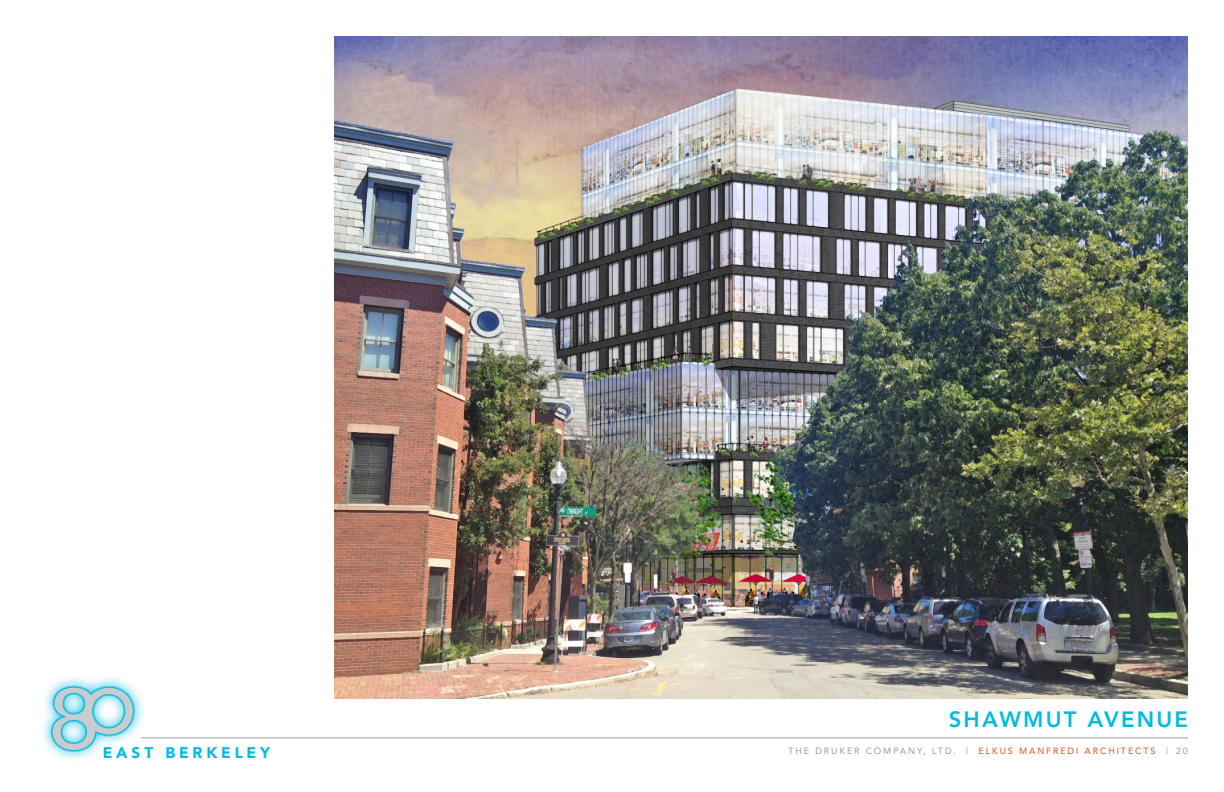
<style>
.page{position:relative;width:1224px;height:792px;background:#fff}
.page>*{position:absolute;margin:0;border:0;box-sizing:border-box;transform-origin:0 0}
.TITLES{font:800 22px "Avenir";letter-spacing:.1em;color:#02bbdf}
.t1{font:900 15.3px "Avenir";letter-spacing:.255em;color:#02bbdf}
.t2{font:9px "Avenir";letter-spacing:.21em;color:#959ca1}
.s1{color:#d9531c}
</style>
<div class="page">
<img style="left:335px;top:36px;width:853px;height:663px">
<svg style="left:43px;top:677px;width:103px;height:83px"></svg>
<svg style="left:51px;top:686px;width:84px;height:66px"></svg>
<hr style="left:141px;top:738px;width:1047px;height:1px;background:#959ca1">
<p class="TITLES" style="left:949px;top:706px;width:241px">SHAWMUT AVENUE</p>
<h2 class="t1" style="left:103px;top:743px;width:169px">EAST BERKELEY</h2>
<p class="t2" style="left:788px;top:746px;width:401px">THE DRUKER COMPANY, LTD. | <span class="s1">ELKUS MANFREDI ARCHITECTS</span> | 20</p>
</div>
